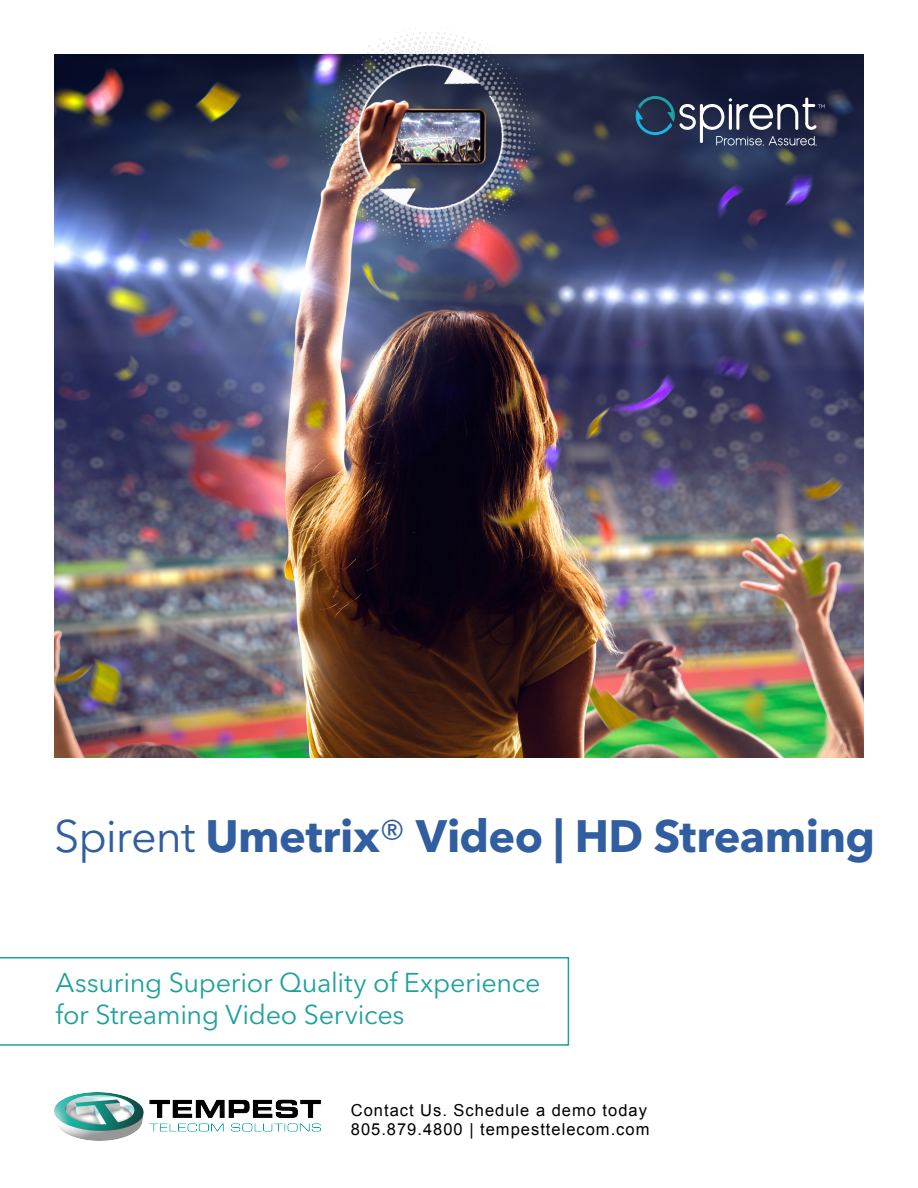
<style>
.page{position:relative;width:918px;height:1188px;background:#fff}
.page>*{position:absolute;margin:0;border:0;box-sizing:border-box;transform-origin:0 0}
.t1{font:700 45px "Avenir Next LT Pro";letter-spacing:-.01em;color:#315ea0}
.t2{font:27px/31.5px "Avenir Next LT Pro";letter-spacing:-.01em;color:#1ea19c}
.t3{font:16.5px/19.8px "Arial";letter-spacing:.06em;color:#000}
.s1{font-weight:400}
</style>
<div class="page">
<img style="left:54px;top:54px;width:810px;height:704px">
<svg style="left:0;top:957px;width:569px;height:89px"></svg>
<img style="left:295px;top:28px;width:269px;height:243px">
<svg style="left:636px;top:96px;width:189px;height:50px;background:#424d66"></svg>
<img style="left:54px;top:1092px;width:266px;height:48px">
<h1 class="t1" style="left:54px;top:809px;width:823px"><span class="s1">Spirent</span> Umetrix<span class="s1">®</span> Video | HD Streaming</h1>
<p class="t2" style="left:56px;top:967px;width:486px">Assuring Superior Quality of Experience for Streaming Video Services</p>
<p class="t3" style="left:351px;top:1100px;width:300px">Contact Us. Schedule a demo today<br>805.879.4800 | tempesttelecom.com</p>
</div>
